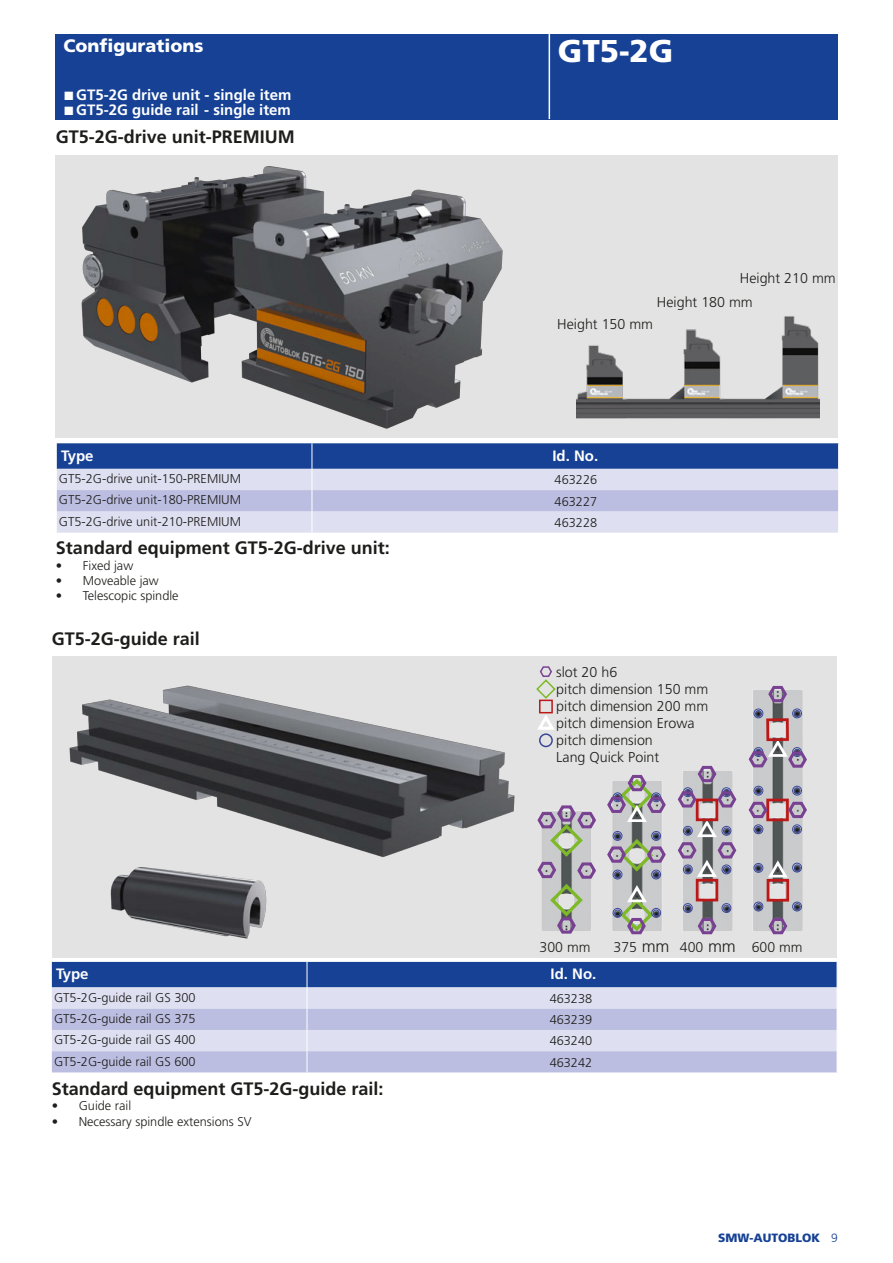
<style>
.page{position:relative;width:893px;height:1263px;background:#fff}
.page>*{position:absolute;margin:0;border:0;box-sizing:border-box;transform-origin:0 0}
.t1{font:900 31.5px "Frutiger LT Std";color:#fff}
.t2{font:700 18px "Frutiger LT Std";color:#1d1d1b}
.t3{font:900 18px "Frutiger LT Std";color:#fff}
.t4{font:700 15px "Frutiger LT Std";color:#fff}
.t5{font:300 14.25px/17.1px "Frutiger LT Std";color:#1d1d1b}
.t6{font:300 14.1px "Frutiger";color:#1d1d1b}
.t7{font:300 12.75px/21.3px "Frutiger LT Std";color:#1d1d1b;text-align:justify}
.t8{font:900 12px "Frutiger LT Std";color:#164194}
.s1{font-family:"Arial";font-size:18px}
.s2{font-size:16.8px}
.s3{font-weight:300}
</style>
<div class="page">
<div style="left:55px;top:34px;width:783px;height:85px;background:#164194"></div>
<hr style="left:549px;top:34px;width:1px;height:85px;background:#fff">
<svg style="left:57px;top:443px;width:782px;height:90px;background:#9eabd3"></svg>
<svg style="left:52px;top:962px;width:786px;height:110px;background:#a3aed5"></svg>
<div style="left:52px;top:657px;width:785px;height:301px;background:#e3e3e3"></div>
<img style="left:69px;top:685px;width:446px;height:173px">
<div style="left:55px;top:155px;width:783px;height:283px;background:#e3e3e3"></div>
<img style="left:81px;top:166px;width:422px;height:263px">
<img style="left:576px;top:316px;width:244px;height:103px">
<img style="left:539px;top:690px;width:264px;height:241px">
<div style="left:755px;top:903px;width:7px;height:7px;border:1px solid #3b4898;border-radius:50%"></div>
<div style="left:755px;top:864px;width:7px;height:7px;border:1px solid #3b4898;border-radius:50%"></div>
<div style="left:755px;top:826px;width:7px;height:7px;border:1px solid #3b4898;border-radius:50%"></div>
<div style="left:755px;top:787px;width:7px;height:7px;border:1px solid #3b4898;border-radius:50%"></div>
<div style="left:755px;top:710px;width:7px;height:7px;border:1px solid #3b4898;border-radius:50%"></div>
<div style="left:723px;top:905px;width:7px;height:6px;border:1px solid #3b4898;border-radius:50%"></div>
<div style="left:794px;top:903px;width:7px;height:7px;border:1px solid #3b4898;border-radius:50%"></div>
<div style="left:794px;top:864px;width:7px;height:7px;border:1px solid #3b4898;border-radius:50%"></div>
<div style="left:794px;top:826px;width:6px;height:7px;border:1px solid #3b4898;border-radius:50%"></div>
<div style="left:794px;top:787px;width:6px;height:7px;border:1px solid #3b4898;border-radius:50%"></div>
<div style="left:794px;top:710px;width:6px;height:7px;border:1px solid #3b4898;border-radius:50%"></div>
<div style="left:653px;top:909px;width:6px;height:7px;border:1px solid #3b4898;border-radius:50%"></div>
<div style="left:653px;top:871px;width:6px;height:7px;border:1px solid #3b4898;border-radius:50%"></div>
<div style="left:614px;top:909px;width:7px;height:7px;border:1px solid #3b4898;border-radius:50%"></div>
<div style="left:614px;top:871px;width:7px;height:7px;border:1px solid #3b4898;border-radius:50%"></div>
<div style="left:613px;top:831px;width:9px;height:10px;border:1px solid #3b4898;border-radius:50%"></div>
<div style="left:613px;top:870px;width:9px;height:9px;border:1px solid #3b4898;border-radius:50%"></div>
<div style="left:613px;top:908px;width:9px;height:10px;border:1px solid #3b4898;border-radius:50%"></div>
<div style="left:683px;top:903px;width:10px;height:10px;border:1px solid #3b4898;border-radius:50%"></div>
<div style="left:753px;top:708px;width:10px;height:10px;border:1px solid #3b4898;border-radius:50%"></div>
<div style="left:753px;top:786px;width:10px;height:9px;border:1px solid #3b4898;border-radius:50%"></div>
<div style="left:753px;top:824px;width:10px;height:10px;border:1px solid #3b4898;border-radius:50%"></div>
<div style="left:753px;top:863px;width:10px;height:10px;border:1px solid #3b4898;border-radius:50%"></div>
<div style="left:753px;top:902px;width:10px;height:9px;border:1px solid #3b4898;border-radius:50%"></div>
<div style="left:792px;top:708px;width:10px;height:10px;border:1px solid #3b4898;border-radius:50%"></div>
<div style="left:792px;top:786px;width:10px;height:9px;border:1px solid #3b4898;border-radius:50%"></div>
<div style="left:792px;top:824px;width:10px;height:10px;border:1px solid #3b4898;border-radius:50%"></div>
<div style="left:792px;top:863px;width:10px;height:9px;border:1px solid #3b4898;border-radius:50%"></div>
<div style="left:792px;top:902px;width:10px;height:9px;border:1px solid #3b4898;border-radius:50%"></div>
<div style="left:721px;top:903px;width:10px;height:10px;border:1px solid #3b4898;border-radius:50%"></div>
<div style="left:651px;top:831px;width:10px;height:10px;border:1px solid #3b4898;border-radius:50%"></div>
<div style="left:651px;top:870px;width:10px;height:9px;border:1px solid #3b4898;border-radius:50%"></div>
<div style="left:651px;top:908px;width:10px;height:10px;border:1px solid #3b4898;border-radius:50%"></div>
<svg style="left:766px;top:859px;width:24px;height:20px"></svg>
<div style="left:766px;top:718px;width:23px;height:23px;border:3px solid #bc1817"></div>
<div style="left:766px;top:799px;width:23px;height:22px;border:3px solid #bc1817"></div>
<div style="left:767px;top:879px;width:22px;height:22px;border:3px solid #bc1817"></div>
<div style="left:696px;top:879px;width:22px;height:22px;border:3px solid #bc1817"></div>
<div style="left:696px;top:798px;width:22px;height:23px;border:3px solid #bc1817"></div>
<svg style="left:605px;top:772px;width:62px;height:51px"></svg>
<svg style="left:676px;top:819px;width:62px;height:59px"></svg>
<svg style="left:747px;top:799px;width:22px;height:20px"></svg>
<svg style="left:766px;top:685px;width:23px;height:19px"></svg>
<svg style="left:786px;top:799px;width:21px;height:20px"></svg>
<svg style="left:747px;top:739px;width:60px;height:30px"></svg>
<svg style="left:605px;top:833px;width:62px;height:41px"></svg>
<svg style="left:618px;top:884px;width:37px;height:51px"></svg>
<svg style="left:685px;top:905px;width:33px;height:30px"></svg>
<svg style="left:676px;top:763px;width:62px;height:46px"></svg>
<svg style="left:767px;top:915px;width:22px;height:20px"></svg>
<svg style="left:537px;top:803px;width:61px;height:131px"></svg>
<img style="left:100px;top:840px;width:179px;height:99px">
<div style="left:539px;top:700px;width:14px;height:13px;border:2px solid #bc1817"></div>
<div style="left:539px;top:733px;width:14px;height:14px;border:2px solid #3b4898;border-radius:50%"></div>
<svg style="left:536px;top:666px;width:21px;height:34px"></svg>
<svg style="left:537px;top:713px;width:20px;height:18px"></svg>
<h2 class="t3" style="left:64px;top:35px;width:142px">Configurations</h2>
<p class="t4" style="left:64px;top:86px;width:229px"><span class="s1">■</span> GT5-2G drive unit - single item</p>
<p class="t4" style="left:64px;top:101px;width:229px"><span class="s1">■</span> GT5-2G guide rail - single item</p>
<h2 class="t2" style="left:56px;top:126px;width:241px">GT5-2G-drive unit-PREMIUM</h2>
<h1 class="t1" style="left:558px;top:32px;width:117px">GT5-2G</h1>
<p class="t5" style="left:740px;top:269px;width:97px">Height 210 mm</p>
<p class="t5" style="left:657px;top:294px;width:97px">Height 180 mm</p>
<p class="t5" style="left:557px;top:316px;width:97px">Height 150 mm</p>
<p class="t4" style="left:61px;top:447px;width:34px">Type</p>
<p class="t4" style="left:552px;top:447px;width:47px">Id. No.</p>
<p class="t7" style="left:59px;top:468px;width:184px">GT5-2G-drive unit-150-PREMIUM GT5-2G-drive unit-180-PREMIUM GT5-2G-drive unit-210-PREMIUM</p>
<p class="t7" style="left:555px;top:469px;width:44px">463226<br>463227<br>463228</p>
<h2 class="t2" style="left:56px;top:537px;width:335px">Standard equipment GT5-2G-drive unit:</h2>
<p class="t7" style="left:56px;top:555px;width:79px">• Fixed jaw</p>
<p class="t7" style="left:56px;top:570px;width:104px">• Moveable jaw</p>
<p class="t7" style="left:56px;top:585px;width:124px">• Telescopic spindle</p>
<h2 class="t2" style="left:52px;top:628px;width:150px">GT5-2G-guide rail</h2>
<p class="t5" style="left:556px;top:663px;width:154px">slot 20 h6<br>pitch dimension 150 mm pitch dimension 200 mm pitch dimension Erowa pitch dimension<br>Lang Quick Point</p>
<p class="t6" style="left:540px;top:939px;width:52px">300 mm</p>
<p class="t6" style="left:613px;top:939px;width:191px">375 <span class="s2">mm</span> 400 <span class="s2">mm</span> 600 mm</p>
<p class="t4" style="left:56px;top:965px;width:34px">Type</p>
<p class="t4" style="left:550px;top:965px;width:47px">Id. No.</p>
<p class="t7" style="left:54px;top:987px;width:143px">GT5-2G-guide rail GS 300<br>GT5-2G-guide rail GS 375<br>GT5-2G-guide rail GS 400<br>GT5-2G-guide rail GS 600</p>
<p class="t7" style="left:550px;top:988px;width:44px">463238<br>463239<br>463240<br>463242</p>
<h2 class="t2" style="left:52px;top:1078px;width:333px">Standard equipment GT5-2G-guide rail:</h2>
<p class="t7" style="left:52px;top:1095px;width:81px">• Guide rail</p>
<p class="t7" style="left:52px;top:1111px;width:201px">• Necessary spindle extensions SV</p>
<p class="t8" style="left:718px;top:1231px;width:121px">SMW-AUTOBLOK <span class="s3">9</span></p>
</div>
